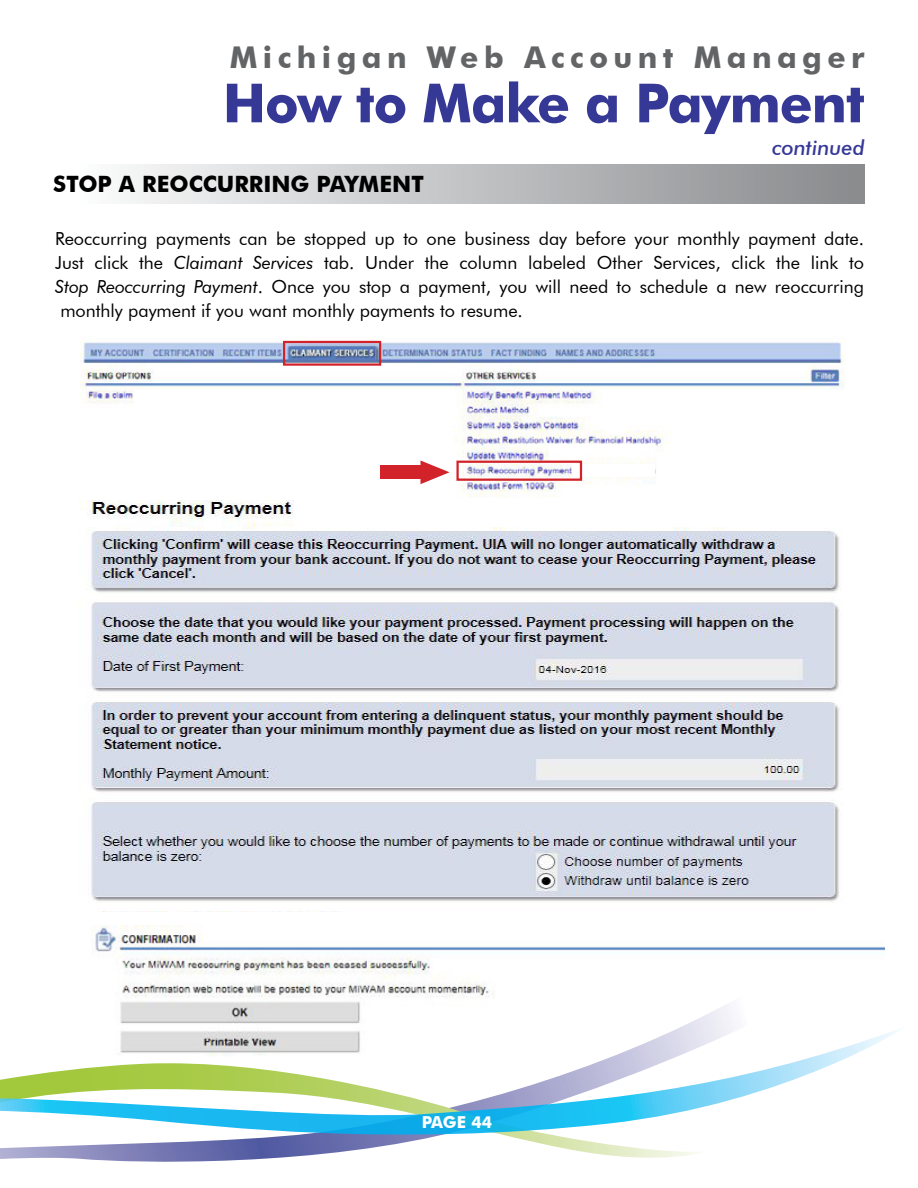
<style>
.page{position:relative;width:918px;height:1188px;background:#fff}
.page>*{position:absolute;margin:0;border:0;box-sizing:border-box;transform-origin:0 0}
.t1{font:700 54px "Futura BT";letter-spacing:-.02em;color:#363895}
.t2{font:700 30px "Futura BT";letter-spacing:.18em;color:#636466}
.t3{font:700 22.5px "Futura BT";color:#000}
.t4{font:italic 500 21px "Futura BT";color:#363895}
.t5{font:18px/24px "Futura BT";color:#000}
.t6{font:700 16.5px "Futura BT";color:#fff}
.s1{font-style:italic}
</style>
<div class="page">
<img style="left:81px;top:500px;width:759px;height:412px">
<div style="left:54px;top:165px;width:811px;height:39px;background:linear-gradient(to right,#fff,#87898c)"></div>
<img style="left:80px;top:340px;width:765px;height:158px">
<svg style="left:420px;top:460px;width:30px;height:24px"></svg>
<div style="left:381px;top:466px;width:50px;height:13px;background:#d2232a"></div>
<div style="left:572px;top:464px;width:83px;height:13px;background:#fff"></div>
<div style="left:456px;top:461px;width:126px;height:20px;border:2px solid #d2232a"></div>
<img style="left:92px;top:925px;width:793px;height:71px">
<div style="left:283px;top:341px;width:98px;height:25px;border:2px solid #d2232a"></div>
<svg style="left:120px;top:996px;width:616px;height:30px"></svg>
<svg style="left:0;top:1147px;width:698px;height:15px"></svg>
<svg style="left:0;top:1026px;width:897px;height:121px"></svg>
<h2 class="t2" style="left:230px;top:39px;width:636px">Michigan Web Account Manager</h2>
<h1 class="t1" style="left:223px;top:70px;width:644px">How to Make a Payment</h1>
<p class="t3" style="left:53px;top:170px;width:372px">STOP A REOCCURRING PAYMENT</p>
<p class="t4" style="left:772px;top:135px;width:94px">continued</p>
<p class="t5" style="left:55px;top:226px;width:810px">Reoccurring payments can be stopped up to one business day before your monthly payment date.<br>Just click the <span class="s1">Claimant Services</span> tab. Under the column labeled Other Services, click the link to <span class="s1">Stop Reoccurring Payment</span>. Once you stop a payment, you will need to schedule a new reoccurring monthly payment if you want monthly payments to resume.</p>
<p class="t6" style="left:422px;top:1112px;width:72px">Page 44</p>
</div>
